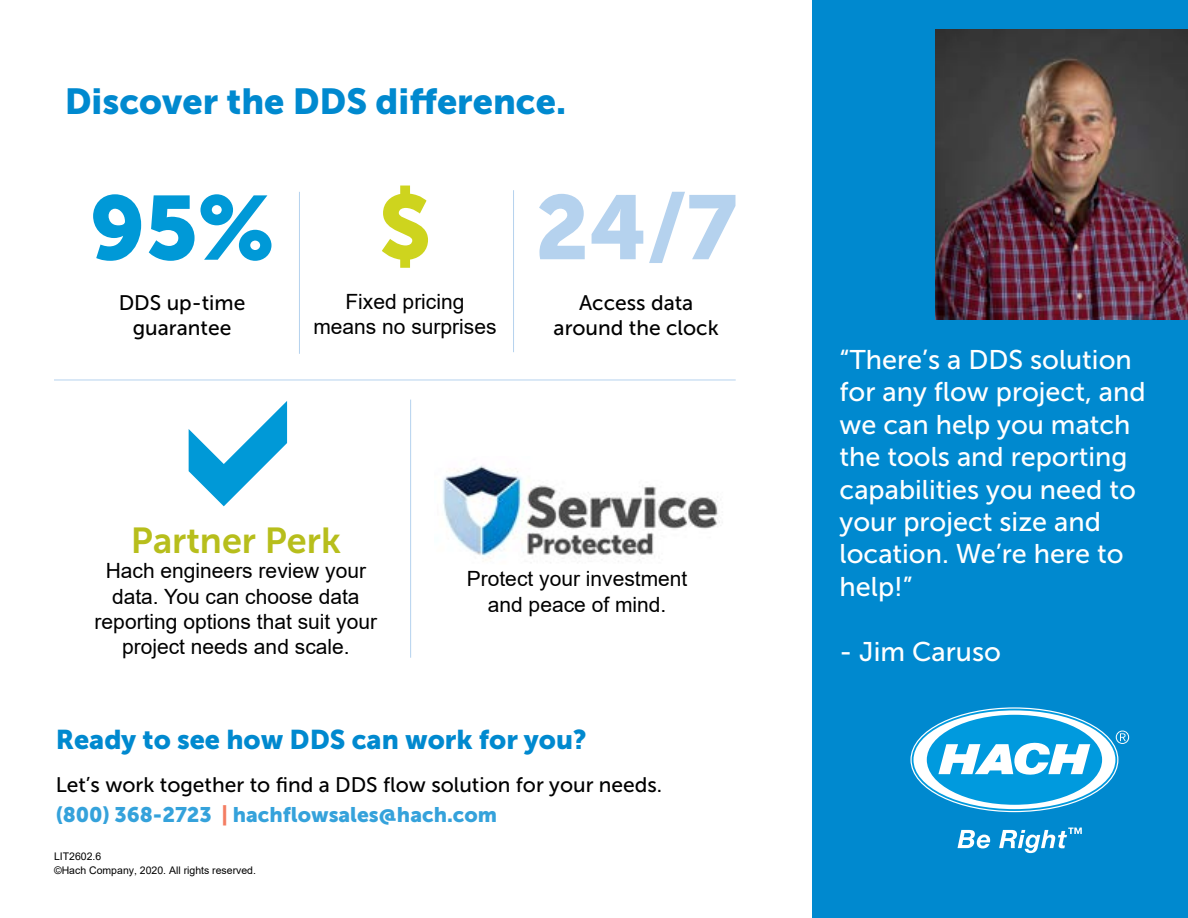
<style>
.page{position:relative;width:1188px;height:918px;background:#fff}
.page>*{position:absolute;margin:0;border:0;box-sizing:border-box;transform-origin:0 0}
.t1{font:90px "Museo Sans 900";color:#b5d2ee}
.t2{font:90px "Museo Sans 900";color:#0099d7}
.t3{font:90px "Museo Sans 900";color:#ced41e}
.t4{font:36px "Museo Sans 900";color:#0089cf}
.t5{font:36px "Museo Sans 700";color:#b7be1c}
.t6{font:27px/32.4px "Museo Sans 500";color:#fff}
.t7{font:27px "Museo Sans 900";color:#0089cf}
.t8{font:21px/25.2px "Arial";color:#000;text-align:center}
.t9{font:21px/25.2px "Museo Sans 500";color:#000;text-align:center}
.t10{font:21px "Museo Sans 900";color:#35a2db}
.t11{font:10.5px/13.5px "Arial";color:#000}
.s1{color:#f47d62}
</style>
<div class="page">
<div style="left:812px;top:0;width:376px;height:918px;background:#0089cf"></div>
<img style="left:935px;top:29px;width:253px;height:291px">
<svg style="left:913px;top:710px;width:216px;height:99px"></svg>
<svg style="left:958px;top:830px;width:32px;height:18px"></svg>
<svg style="left:999px;top:828px;width:83px;height:25px"></svg>
<hr style="left:54px;top:380px;width:682px;height:1px;background:#b5d2ee">
<hr style="left:299px;top:192px;width:1px;height:162px;background:#b5d2ee">
<hr style="left:513px;top:190px;width:1px;height:162px;background:#b5d2ee">
<hr style="left:410px;top:400px;width:1px;height:258px;background:#b5d2ee">
<img style="left:443px;top:465px;width:277px;height:98px">
<h2 class="t4" style="left:65px;top:81px;width:503px">Discover the DDS difference.</h2>
<h1 class="t2" style="left:90px;top:177px;width:186px">95%</h1>
<p class="t9" style="left:119px;top:290px;width:128px">DDS up-time guarantee</p>
<h1 class="t3" style="left:378px;top:176px;width:55px">$</h1>
<p class="t8" style="left:313px;top:289px;width:185px">Fixed pricing means no surprises</p>
<h1 class="t1" style="left:535px;top:177px;width:204px">24/7</h1>
<p class="t9" style="left:554px;top:290px;width:167px">Access data around the clock</p>
<h2 class="t5" style="left:131px;top:521px;width:212px">Partner Perk</h2>
<p class="t8" style="left:95px;top:558px;width:284px">Hach engineers review your data. You can choose data reporting options that suit your project needs and scale.</p>
<p class="t8" style="left:467px;top:566px;width:222px">Protect your investment and peace of mind.</p>
<p class="t7" style="left:56px;top:724px;width:532px">Ready to see how DDS can work for you?</p>
<p class="t9" style="left:56px;top:772px;width:608px">Let’s work together to find a DDS flow solution for your needs.</p>
<p class="t10" style="left:56px;top:803px;width:443px">(800) 368-2723 <span class="s1">|</span> hachflowsales@hach.com</p>
<p class="t11" style="left:54px;top:850px;width:204px">LIT2602.6<br>©Hach Company, 2020. All rights reserved.</p>
<p class="t6" style="left:840px;top:344px;width:308px">“There’s a DDS solution for any flow project, and we can help you match the tools and reporting capabilities you need to your project size and location. We’re here to help!”</p>
<p class="t6" style="left:840px;top:635px;width:163px">- Jim Caruso</p>
</div>
